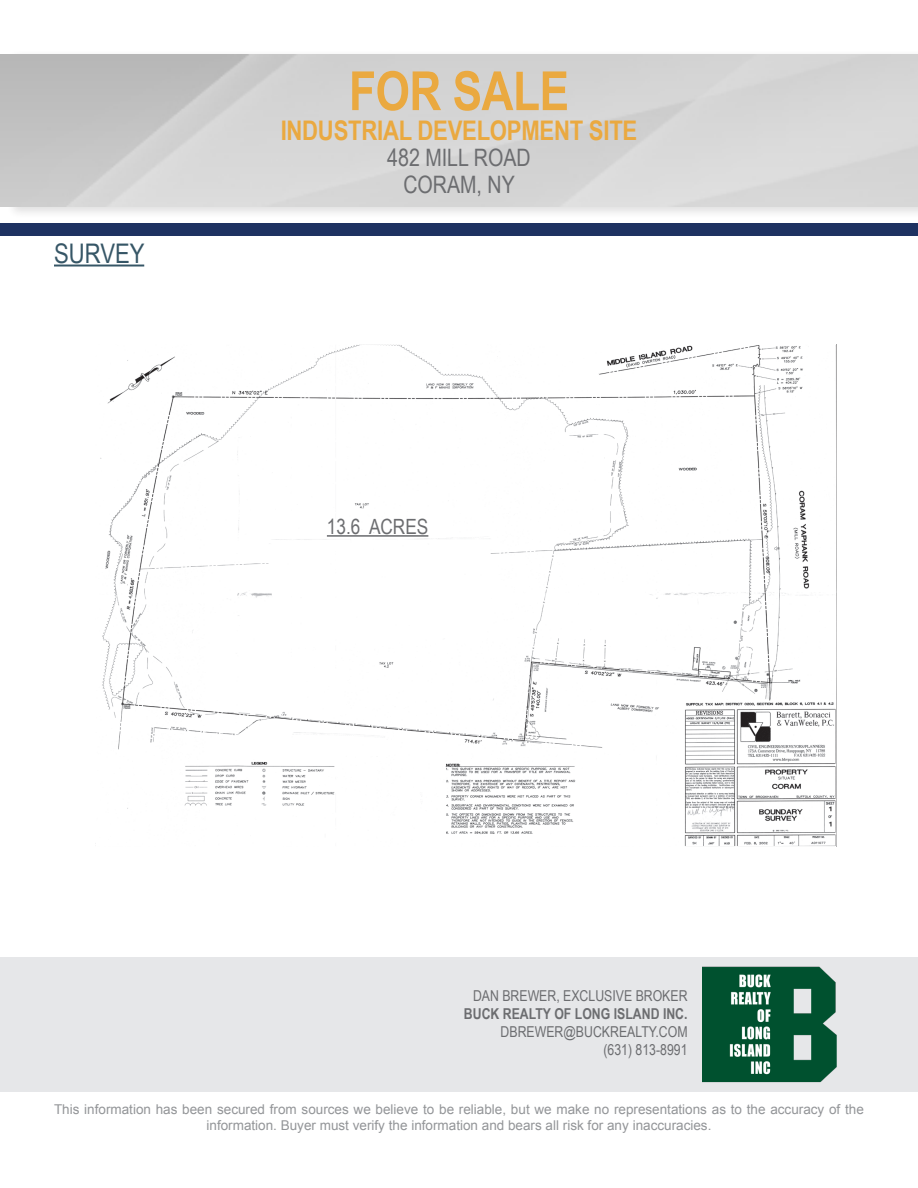
<style>
.page{position:relative;width:918px;height:1188px;background:#fff}
.page>*{position:absolute;margin:0;border:0;box-sizing:border-box;transform-origin:0 0}
.t1{font:700 54px "Arial Narrow";letter-spacing:-.01em;color:#eaa940}
.t2{font:700 27px "Arial Narrow";letter-spacing:-.01em;color:#eaa940}
.t3{font:27px "Arial Narrow";color:#365666}
.t4{font:24px "Arial Narrow";color:#6c6d70}
.t5{font:21px "Arial Narrow";color:#6c6d70}
.t6{font:15px/18px "Arial Narrow";color:#6c6d70;text-align:right}
.t7{font:700 15px "Arial Narrow";color:#6c6d70}
.t8{font:13.5px/16.2px "Arial";color:#939598;text-align:center}
</style>
<div class="page">
<div style="left:0;top:957px;width:918px;height:135px;background:#e6e7e9"></div>
<img style="left:702px;top:966px;width:135px;height:117px">
<hr style="left:54px;top:265px;width:90px;height:2px;background:#365666">
<img style="left:100px;top:346px;width:735px;height:499px">
<hr style="left:327px;top:535px;width:101px;height:2px;background:#6c6d70">
<div style="left:6px;top:49px;width:912px;height:170px;background:#231f20;opacity:.14"></div>
<img style="left:0;top:54px;width:918px;height:153px">
<div style="left:0;top:223px;width:918px;height:13px;background:#1e3261"></div>
<p class="t1" style="left:349px;top:50px;width:222px">FOR SALE</p>
<p class="t2" style="left:281px;top:110px;width:358px">INDUSTRIAL DEVELOPMENT SITE</p>
<p class="t3" style="left:54px;top:233px;width:92px">SURVEY</p>
<p class="t4" style="left:387px;top:140px;width:145px">482 MILL ROAD</p>
<p class="t4" style="left:403px;top:167px;width:113px">CORAM, NY</p>
<p class="t5" style="left:327px;top:511px;width:103px">13.6 ACRES</p>
<p class="t6" style="left:473px;top:986px;width:216px">DAN BREWER, EXCLUSIVE BROKER</p>
<p class="t7" style="left:464px;top:1002px;width:225px">BUCK REALTY OF LONG ISLAND INC.</p>
<p class="t6" style="left:501px;top:1022px;width:188px">DBREWER@BUCKREALTY.COM (631) 813-8991</p>
<p class="t8" style="left:54px;top:1101px;width:811px">This information has been secured from sources we believe to be reliable, but we make no representations as to the accuracy of the information. Buyer must verify the information and bears all risk for any inaccuracies.</p>
</div>
